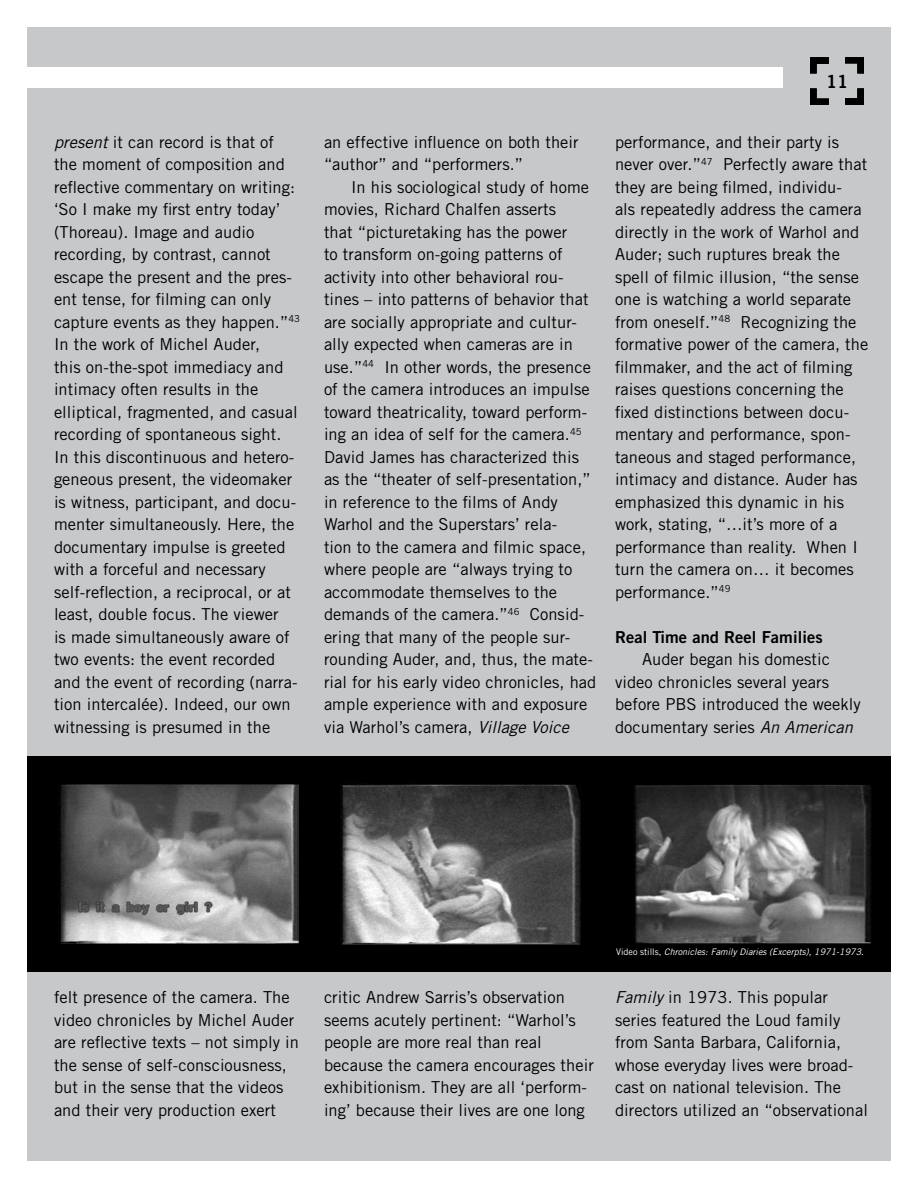
<style>
.page{position:relative;width:918px;height:1188px;background:#fff}
.page>*{position:absolute;margin:0;border:0;box-sizing:border-box;transform-origin:0 0}
.t1{font:18px "Trade Gothic Bold Two";color:#000}
.t2{font:16.5px/22.5px "Trade Gothic";letter-spacing:.005em;color:#000}
.t3{font:16.5px "Trade Gothic Bold Two";letter-spacing:.005em;color:#000}
.t4{font:italic 9px "Trade Gothic";color:#fff}
.s1{font-style:italic}
.s2{font-style:normal}
</style>
<div class="page">
<div style="left:27px;top:27px;width:864px;height:1134px;background:#c6c8ca"></div>
<svg style="left:845px;top:88px;width:19px;height:17px"></svg>
<svg style="left:845px;top:57px;width:19px;height:17px"></svg>
<svg style="left:810px;top:57px;width:19px;height:17px"></svg>
<svg style="left:810px;top:88px;width:19px;height:17px"></svg>
<div style="left:27px;top:68px;width:756px;height:20px;background:#fff"></div>
<div style="left:27px;top:756px;width:864px;height:216px;background:#000"></div>
<img style="left:635px;top:786px;width:236px;height:156px">
<div style="left:614px;top:783px;width:277px;height:162px;border:2px solid #000"></div>
<img style="left:60px;top:786px;width:239px;height:156px">
<div style="left:54px;top:783px;width:249px;height:162px;border:2px solid #000"></div>
<img style="left:341px;top:784px;width:239px;height:161px">
<p class="t2" style="left:54px;top:130px;width:248px"><span class="s1">present</span> it can record is that of the moment of composition and reflective commentary on writing: ‘So I make my first entry today’ (Thoreau). Image and audio recording, by contrast, cannot escape the present and the pres&shy;ent tense, for filming can only capture events as they happen.”<sup>43<br></sup>In the work of Michel Auder,<br>this on-the-spot immediacy and intimacy often results in the elliptical, fragmented, and casual recording of spontaneous sight.<br>In this discontinuous and hetero&shy;geneous present, the videomaker is witness, participant, and docu&shy;menter simultaneously. Here, the documentary impulse is greeted with a forceful and necessary self-reflection, a reciprocal, or at least, double focus. The viewer<br>is made simultaneously aware of two events: the event recorded and the event of recording (narra&shy;tion intercalée). Indeed, our own witnessing is presumed in the</p>
<p class="t2" style="left:324px;top:130px;width:256px">an effective influence on both their “author” and “performers.”</p>
<p class="t2" style="left:324px;top:175px;width:274px;text-indent:27px">In his sociological study of home movies, Richard Chalfen asserts<br>that “picturetaking has the power<br>to transform on-going patterns of activity into other behavioral rou&shy;tines – into patterns of behavior that are socially appropriate and cultur&shy;ally expected when cameras are in use.”<sup>44</sup> In other words, the presence of the camera introduces an impulse toward theatricality, toward perform&shy;ing an idea of self for the camera.<sup>45<br></sup>David James has characterized this as the “theater of self-presentation,” in reference to the films of Andy Warhol and the Superstars’ rela-<br>tion to the camera and filmic space, where people are “always trying to accommodate themselves to the demands of the camera.”<sup>46</sup> Consid&shy;ering that many of the people sur&shy;rounding Auder, and, thus, the mate&shy;rial for his early video chronicles, had ample experience with and exposure via Warhol’s camera, <span class="s1">Village Voice</span></p>
<p class="t1" style="left:826px;top:70px;width:23px">11</p>
<p class="t2" style="left:615px;top:130px;width:255px">performance, and their party is never over.”<sup>47</sup> Perfectly aware that they are being filmed, individu-<br>als repeatedly address the camera directly in the work of Warhol and<br>Auder; such ruptures break the spell of filmic illusion, “the sense one is watching a world separate from oneself.”<sup>48</sup> Recognizing the formative power of the camera, the filmmaker, and the act of filming raises questions concerning the fixed distinctions between docu&shy;mentary and performance, spon&shy;taneous and staged performance, intimacy and distance. Auder has emphasized this dynamic in his work, stating, “…it’s more of a performance than reality. When I turn the camera on… it becomes performance.”<sup>49</sup></p>
<p class="t3" style="left:615px;top:627px;width:209px">Real Time and Reel Families</p>
<p class="t2" style="left:615px;top:648px;width:247px;text-indent:27px">Auder began his domestic video chronicles several years before PBS introduced the weekly documentary series <span class="s1">An American</span></p>
<p class="t2" style="left:54px;top:986px;width:247px">felt presence of the camera. The video chronicles by Michel Auder are reflective texts – not simply in the sense of self-consciousness, but in the sense that the videos and their very production exert</p>
<p class="t2" style="left:324px;top:986px;width:271px">critic Andrew Sarris’s observation seems acutely pertinent: “Warhol’s people are more real than real because the camera encourages their exhibitionism. They are all ‘perform&shy;ing’ because their lives are one long</p>
<p class="t4" style="left:616px;top:946px;width:249px"><span class="s2">Video stills,</span> Chronicles: Family Diaries (Excerpts), 1971-1973<span class="s2">.</span></p>
<p class="t2" style="left:615px;top:986px;width:254px"><span class="s1">Family</span> in 1973. This popular series featured the Loud family from Santa Barbara, California, whose everyday lives were broad&shy;cast on national television. The directors utilized an “observational</p>
</div>
